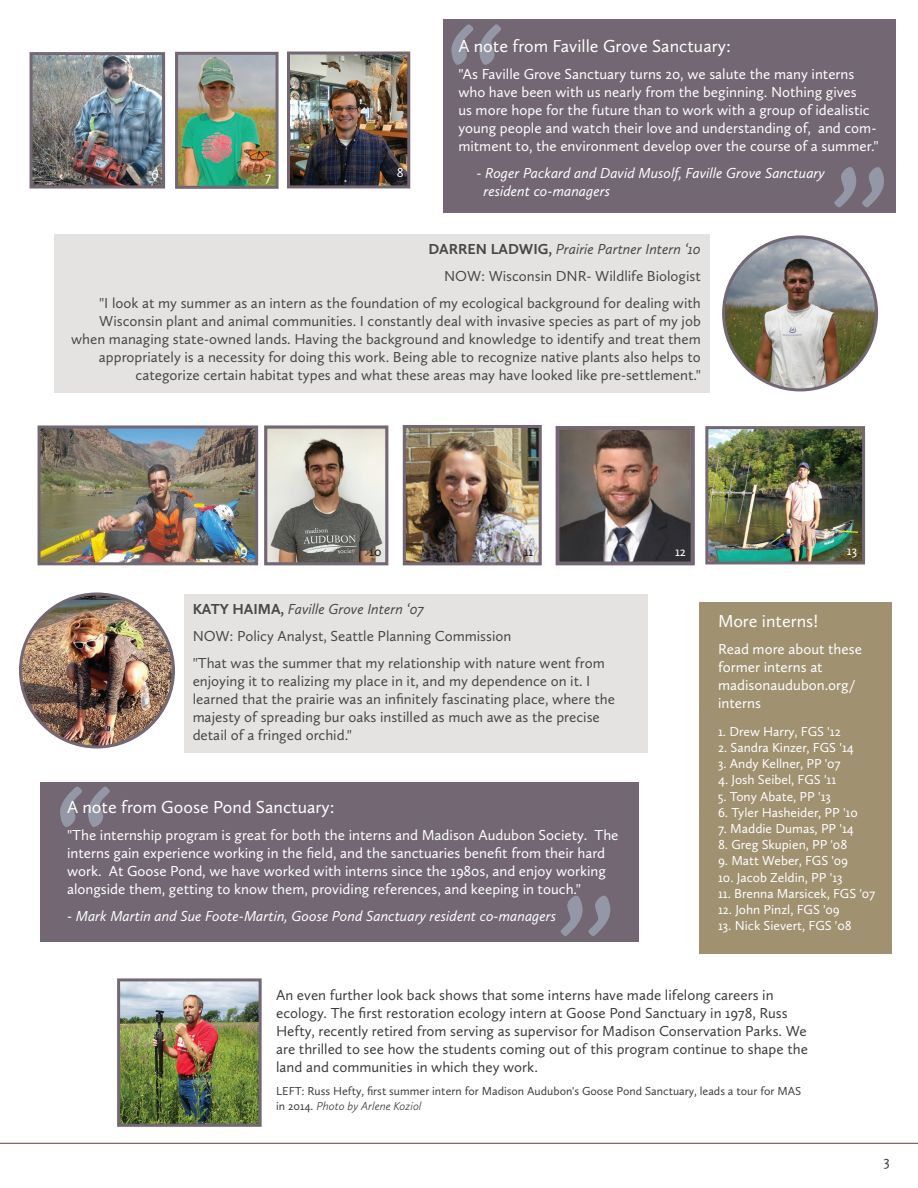
<style>
.page{position:relative;width:918px;height:1188px;background:#fff}
.page>*{position:absolute;margin:0;border:0;box-sizing:border-box;transform-origin:0 0}
.t1{font:italic 150px "Fanwood Text";color:#9397a6}
.t2{font:18px "Calluna Sans";color:#fff}
.t3{font:15px/18px "Calluna Sans";color:#231f20;text-align:right}
.t4{font:15px/18px "Calluna Sans";color:#fff}
.t5{font:15px/18px "Calluna Sans";color:#3e3e3f}
.t6{font:italic 15px/18px "Calluna Sans";color:#fff}
.t7{font:13.5px "Calluna Sans";color:#fff}
.t8{font:13.5px "Calluna Sans";color:#231f20}
.t9{font:12px/14.4px "Calluna Sans";color:#3e3e3f}
.s1{font-weight:700}
.s2{font-style:italic}
.s3{font-weight:300;font-style:italic}
</style>
<div class="page">
<div style="left:54px;top:234px;width:655px;height:159px;background:#e4e3e2"></div>
<div style="left:184px;top:594px;width:463px;height:159px;background:#e4e3e2"></div>
<div style="left:699px;top:603px;width:192px;height:351px;background:#a09171"></div>
<hr style="left:0;top:1143px;width:918px;height:1px;background:#52463d">
<div style="left:443px;top:19px;width:453px;height:193px;background:#726773"></div>
<svg style="left:451px;top:24px;width:50px;height:41px"></svg>
<svg style="left:834px;top:167px;width:50px;height:41px"></svg>
<div style="left:40px;top:782px;width:598px;height:160px;background:#726773"></div>
<svg style="left:60px;top:786px;width:50px;height:41px"></svg>
<svg style="left:560px;top:895px;width:51px;height:41px"></svg>
<img style="left:42px;top:429px;width:212px;height:132px">
<div style="left:38px;top:425px;width:220px;height:140px;border:3px solid #726773"></div>
<img style="left:34px;top:56px;width:127px;height:129px">
<div style="left:30px;top:52px;width:135px;height:137px;border:3px solid #726773"></div>
<img style="left:561px;top:431px;width:129px;height:129px">
<div style="left:556px;top:426px;width:139px;height:139px;border:4px solid #726773"></div>
<img style="left:268px;top:429px;width:116px;height:132px">
<div style="left:264px;top:425px;width:124px;height:140px;border:3px solid #726773"></div>
<img style="left:291px;top:56px;width:115px;height:128px">
<div style="left:287px;top:52px;width:123px;height:136px;border:3px solid #726773"></div>
<img style="left:709px;top:430px;width:152px;height:130px">
<div style="left:705px;top:426px;width:160px;height:138px;border:3px solid #726773"></div>
<img style="left:724px;top:237px;width:153px;height:153px;border-radius:76px">
<div style="left:722px;top:235px;width:156px;height:156px;border:3px solid #726773;border-radius:50%"></div>
<img style="left:20px;top:596px;width:152px;height:151px">
<div style="left:19px;top:592px;width:156px;height:156px;border:3px solid #726773;border-radius:50%"></div>
<img style="left:407px;top:429px;width:131px;height:132px">
<div style="left:403px;top:425px;width:139px;height:140px;border:3px solid #726773"></div>
<img style="left:179px;top:56px;width:96px;height:129px">
<div style="left:175px;top:52px;width:104px;height:137px;border:3px solid #726773"></div>
<img style="left:121px;top:982px;width:137px;height:141px">
<div style="left:117px;top:978px;width:145px;height:149px;border:3px solid #726773"></div>
<p class="t7" style="left:152px;top:166px;width:8px">6</p>
<p class="t7" style="left:265px;top:168px;width:8px">7</p>
<p class="t7" style="left:397px;top:165px;width:8px">8</p>
<h1 class="t1" style="left:443px;top:-10px;width:64px">“</h1>
<p class="t2" style="left:458px;top:35px;width:274px">A note from Faville Grove Sanctuary:</p>
<p class="t4" style="left:458px;top:64px;width:422px">"As Faville Grove Sanctuary turns 20, we salute the many interns who have been with us nearly from the beginning. Nothing gives<br>us more hope for the future than to work with a group of idealistic young people and watch their love and understanding of, and com&shy;mitment to, the environment develop over the course of a summer."</p>
<p class="t6" style="left:484px;top:163px;width:343px;text-indent:-7px">- Roger Packard and David Musolf, Faville Grove Sanctuary resident co-managers</p>
<h1 class="t1" style="left:828px;top:133px;width:67px">”</h1>
<p class="t3" style="left:99px;top:235px;width:603px;line-height:27px"><span class="s1">DARREN LADWIG,</span> <span class="s2">Prairie Partner Intern ‘10<br></span>NOW: Wisconsin DNR- Wildlife Biologist<br>"I look at my summer as an intern as the foundation of my ecological background for dealing with</p>
<p class="t3" style="left:71px;top:311px;width:631px">Wisconsin plant and animal communities. I constantly deal with invasive species as part of my job when managing state-owned lands. Having the background and knowledge to identify and treat them appropriately is a necessity for doing this work. Being able to recognize native plants also helps to categorize certain habitat types and what these areas may have looked like pre-settlement."</p>
<p class="t4" style="left:240px;top:541px;width:9px">9</p>
<p class="t8" style="left:369px;top:543px;width:14px">10</p>
<p class="t8" style="left:524px;top:543px;width:11px">11</p>
<p class="t7" style="left:675px;top:543px;width:12px">12</p>
<p class="t7" style="left:847px;top:542px;width:12px">13</p>
<p class="t3" style="left:193px;top:595px;width:414px;line-height:27px;text-align:left"><span class="s1">KATY HAIMA,</span> <span class="s2">Faville Grove Intern ‘07<br></span>NOW: Policy Analyst, Seattle Planning Commission<br>"That was the summer that my relationship with nature went from</p>
<p class="t3" style="left:193px;top:672px;width:424px;text-align:left">enjoying it to realizing my place in it, and my dependence on it. I learned that the prairie was an infinitely fascinating place, where the majesty of spreading bur oaks instilled as much awe as the precise detail of a fringed orchid."</p>
<h1 class="t1" style="left:52px;top:753px;width:64px">“</h1>
<p class="t2" style="left:67px;top:796px;width:269px">A note from Goose Pond Sanctuary:</p>
<p class="t4" style="left:67px;top:825px;width:553px">"The internship program is great for both the interns and Madison Audubon Society. The interns gain experience working in the field, and the sanctuaries benefit from their hard work. At Goose Pond, we have worked with interns since the 1980s, and enjoy working alongside them, getting to know them, providing references, and keeping in touch."</p>
<p class="t6" style="left:67px;top:906px;width:491px">- Mark Martin and Sue Foote-Martin, Goose Pond Sanctuary resident co-managers</p>
<h1 class="t1" style="left:554px;top:862px;width:67px">”</h1>
<p class="t2" style="left:718px;top:610px;width:102px">More interns!</p>
<p class="t4" style="left:718px;top:640px;width:145px">Read more about these former interns at madisonaudubon.org/ interns</p>
<p class="t7" style="left:718px;top:723px;width:124px">1. Drew Harry, FGS '12</p>
<p class="t7" style="left:718px;top:739px;width:137px">2. Sandra Kinzer, FGS '14</p>
<p class="t7" style="left:718px;top:756px;width:124px">3. Andy Kellner, PP '07</p>
<p class="t7" style="left:718px;top:772px;width:120px">4. Josh Seibel, FGS '11</p>
<p class="t7" style="left:718px;top:788px;width:114px">5. Tony Abate, PP '13</p>
<p class="t7" style="left:718px;top:804px;width:141px">6. Tyler Hasheider, PP '10</p>
<p class="t7" style="left:718px;top:820px;width:137px">7. Maddie Dumas, PP '14</p>
<p class="t7" style="left:718px;top:837px;width:131px">8. Greg Skupien, PP '08</p>
<p class="t7" style="left:718px;top:853px;width:132px">9. Matt Weber, FGS '09</p>
<p class="t7" style="left:718px;top:869px;width:126px">10. Jacob Zeldin, PP '13</p>
<p class="t7" style="left:718px;top:885px;width:159px">11. Brenna Marsicek, FGS '07</p>
<p class="t7" style="left:718px;top:901px;width:123px">12. John Pinzl, FGS '09</p>
<p class="t7" style="left:718px;top:918px;width:135px">13. Nick Sievert, FGS '08</p>
<p class="t5" style="left:276px;top:986px;width:533px">An even further look back shows that some interns have made lifelong careers in ecology. The first restoration ecology intern at Goose Pond Sanctuary in 1978, Russ Hefty, recently retired from serving as supervisor for Madison Conservation Parks. We are thrilled to see how the students coming out of this program continue to shape the land and communities in which they work.</p>
<p class="t9" style="left:276px;top:1084px;width:527px">LEFT: Russ Hefty, first summer intern for Madison Audubon's Goose Pond Sanctuary, leads a tour for MAS in 2014. <span class="s3">Photo by Arlene Koziol</span></p>
<p class="t5" style="left:884px;top:1151px;width:7px">3</p>
</div>
